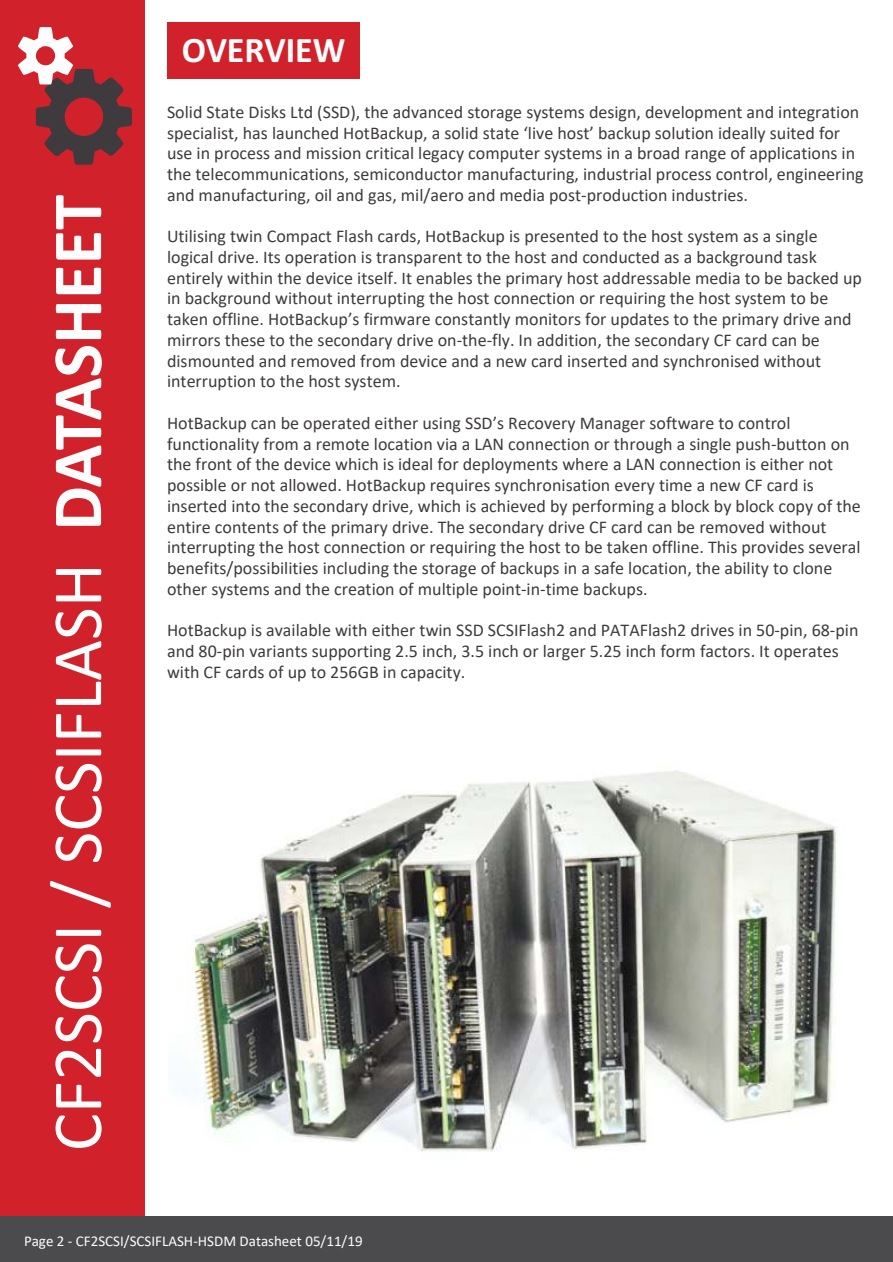
<style>
.page{position:relative;width:893px;height:1262px;background:#fff}
.page>*{position:absolute;margin:0;border:0;box-sizing:border-box;transform-origin:0 0}
.t1{font:71.25px "Calibri";color:#fdfdfe}
.t2{font:700 36px "Calibri";color:#fdfdfe}
.t3{font:18px/20.7px "Calibri";color:#3e3a3e}
.t4{font:15px "Calibri";color:#fdfdfe}
.s1{font-weight:700}
</style>
<div class="page">
<div style="left:168px;top:22px;width:192px;height:57px;background:#d1222b"></div>
<div style="left:0;top:0;width:145px;height:1216px;background:#d1222b"></div>
<svg style="left:18px;top:27px;width:114px;height:138px"></svg>
<div style="left:0;top:1216px;width:893px;height:45px;background:#4b4b4d"></div>
<img style="left:173px;top:770px;width:663px;height:382px">
<h1 class="t1" style="left:28px;top:1151px;width:958px;rotate:-90deg">CF2SCSI / SCSIFLASH <span class="s1">DATASHEET</span></h1>
<h2 class="t2" style="left:182px;top:35px;width:165px">OVERVIEW</h2>
<p class="t3" style="left:167px;top:101px;width:698px">Solid State Disks Ltd (SSD), the advanced storage systems design, development and integration specialist, has launched HotBackup, a solid state ‘live host’ backup solution ideally suited for use in process and mission critical legacy computer systems in a broad range of applications in the telecommunications, semiconductor manufacturing, industrial process control, engineering and manufacturing, oil and gas, mil/aero and media post-production industries.</p>
<p class="t3" style="left:167px;top:225px;width:696px">Utilising twin Compact Flash cards, HotBackup is presented to the host system as a single logical drive. Its operation is transparent to the host and conducted as a background task entirely within the device itself. It enables the primary host addressable media to be backed up in background without interrupting the host connection or requiring the host system to be taken offline. HotBackup’s firmware constantly monitors for updates to the primary drive and mirrors these to the secondary drive on-the-fly. In addition, the secondary CF card can be dismounted and removed from device and a new card inserted and synchronised without interruption to the host system.</p>
<p class="t3" style="left:167px;top:412px;width:695px">HotBackup can be operated either using SSD’s Recovery Manager software to control functionality from a remote location via a LAN connection or through a single push-button on the front of the device which is ideal for deployments where a LAN connection is either not possible or not allowed. HotBackup requires synchronisation every time a new CF card is inserted into the secondary drive, which is achieved by performing a block by block copy of the entire contents of the primary drive. The secondary drive CF card can be removed without interrupting the host connection or requiring the host to be taken offline. This provides several benefits/possibilities including the storage of backups in a safe location, the ability to clone other systems and the creation of multiple point-in-time backups.</p>
<p class="t3" style="left:167px;top:619px;width:693px">HotBackup is available with either twin SSD SCSIFlash2 and PATAFlash2 drives in 50-pin, 68-pin and 80-pin variants supporting 2.5 inch, 3.5 inch or larger 5.25 inch form factors. It operates with CF cards of up to 256GB in capacity.</p>
<p class="t4" style="left:24px;top:1230px;width:340px">Page 2 - CF2SCSI/SCSIFLASH-HSDM Datasheet 05/11/19</p>
</div>
